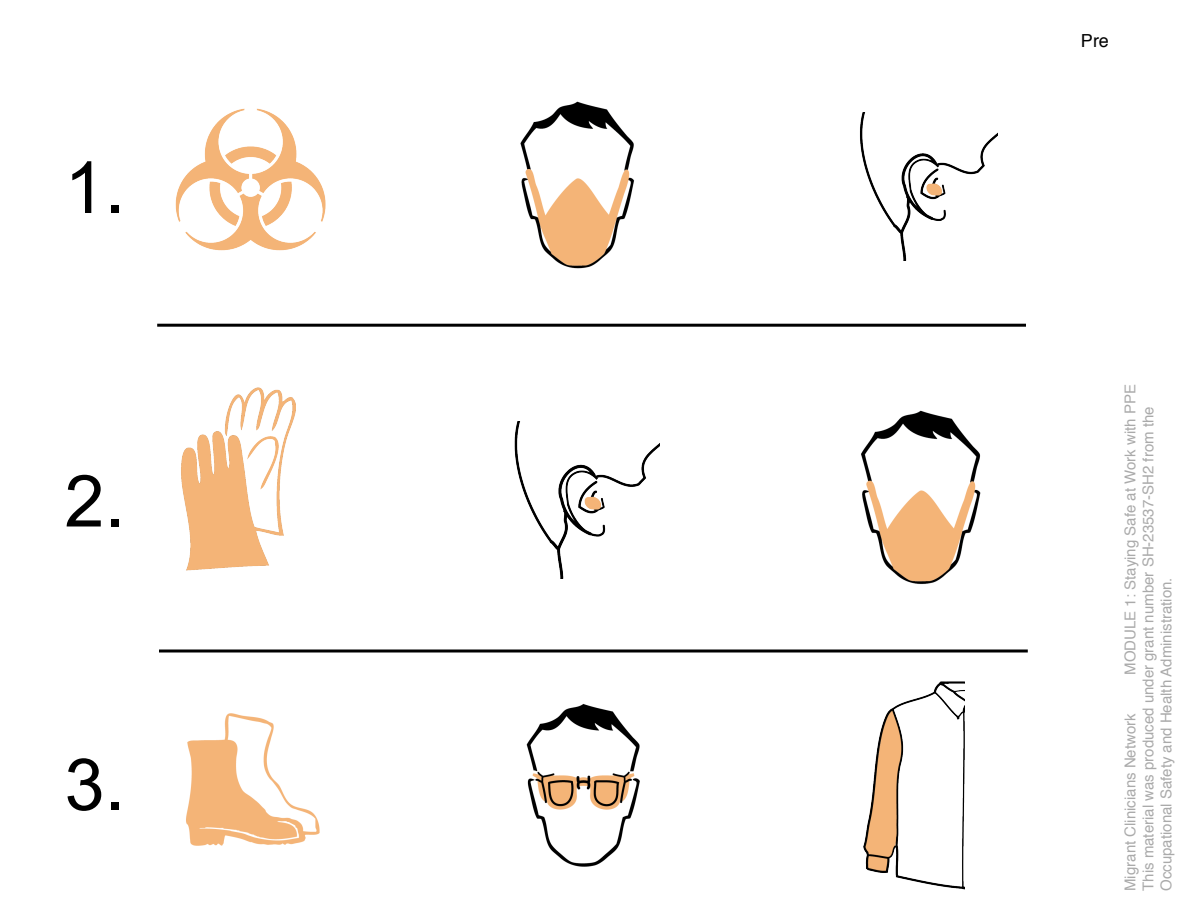
<style>
.page{position:relative;width:1188px;height:918px;background:#fff}
.page>*{position:absolute;margin:0;border:0;box-sizing:border-box;transform-origin:0 0}
.t1{font:72px "Arial";color:#000}
.t2{font:18px "Helvetica";color:#000}
.t3{font:15px/18px "Helvetica";color:#aaa}
</style>
<div class="page">
<img style="left:175px;top:108px;width:151px;height:143px">
<img style="left:520px;top:101px;width:114px;height:168px">
<img style="left:860px;top:112px;width:138px;height:149px">
<img style="left:181px;top:387px;width:115px;height:184px">
<img style="left:861px;top:410px;width:120px;height:174px">
<img style="left:514px;top:422px;width:146px;height:157px">
<img style="left:186px;top:713px;width:134px;height:133px">
<img style="left:526px;top:704px;width:114px;height:163px">
<img style="left:863px;top:681px;width:101px;height:209px">
<hr style="left:157px;top:324px;width:869px;height:3px;background:#000">
<hr style="left:159px;top:650px;width:869px;height:3px;background:#000">
<h1 class="t1" style="left:64px;top:148px;width:62px">1.</h1>
<h1 class="t1" style="left:64px;top:461px;width:62px">2.</h1>
<h1 class="t1" style="left:64px;top:745px;width:62px">3.</h1>
<p class="t2" style="left:1081px;top:33px;width:30px">Pre</p>
<p class="t3" style="left:1122px;top:891px;width:508px;text-indent:216px;rotate:-90deg">MODULE 1: Staying Safe at Work with PPE<br>This material was produced under grant number SH-23537-SH2 from the<br>Occupational Safety and Health Administration.</p>
<p class="t3" style="left:1122px;top:891px;width:179px;rotate:-90deg">Migrant Clinicians Network</p>
</div>
